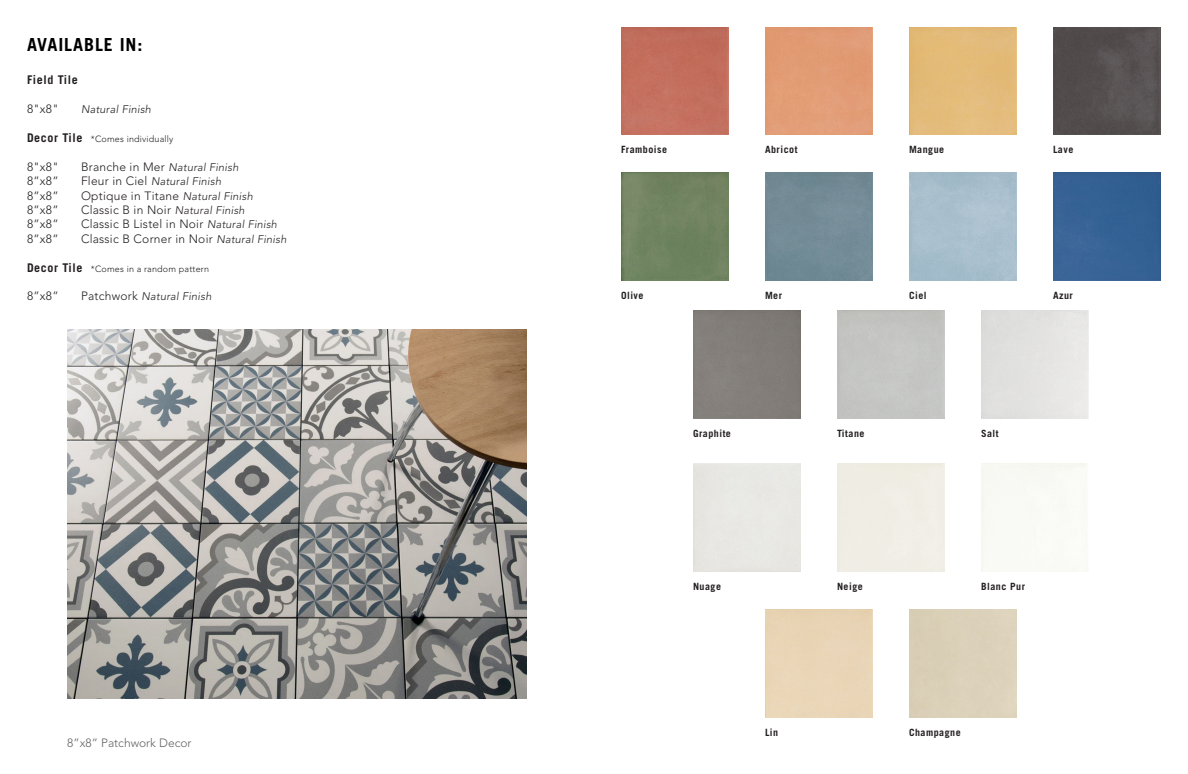
<style>
.page{position:relative;width:1188px;height:774px;background:#fff}
.page>*{position:absolute;margin:0;border:0;box-sizing:border-box;transform-origin:0 0}
.t1{font:700 18px "Trade Gothic LT Std";letter-spacing:.05em;color:#000}
.t2{font:300 12px "Avenir";letter-spacing:.02em;color:#231f20}
.t3{font:300 12px "Avenir";color:#636366}
.t4{font:700 12px "Trade Gothic LT Std";letter-spacing:.05em;color:#231f20}
.t5{font:italic 300 11px "Avenir";letter-spacing:.02em;color:#231f20}
.t6{font:700 10px "Trade Gothic LT Std";letter-spacing:.05em;color:#231f20}
.t7{font:300 9px "Avenir";letter-spacing:.02em;color:#231f20}
.s1{font-family:"Trade Gothic LT Std";font-weight:700;font-size:12px}
.s2{font-style:normal;font-size:12px}
.s3{font-style:italic;font-size:11px}
</style>
<div class="page">
<div style="left:621px;top:27px;width:108px;height:108px;background:#c36f5e"></div>
<img style="left:1053px;top:27px;width:108px;height:108px">
<div style="left:765px;top:27px;width:108px;height:108px;background:#e19c75"></div>
<div style="left:1053px;top:173px;width:108px;height:108px;background:#356194"></div>
<img style="left:909px;top:27px;width:108px;height:108px">
<div style="left:693px;top:310px;width:108px;height:108px;background:#827d79"></div>
<img style="left:621px;top:173px;width:108px;height:108px">
<div style="left:765px;top:173px;width:108px;height:108px;background:#738b96"></div>
<img style="left:67px;top:329px;width:460px;height:370px">
<p class="t1" style="left:27px;top:34px;width:117px">AVAILABLE IN:</p>
<p class="t4" style="left:27px;top:73px;width:52px">Field Tile</p>
<p class="t2" style="left:27px;top:102px;width:33px">8"x8"</p>
<p class="t5" style="left:81px;top:103px;width:72px">Natural Finish</p>
<p class="t7" style="left:27px;top:134px;width:148px"><span class="s1">Decor Tile</span> *Comes individually</p>
<p class="t2" style="left:27px;top:160px;width:33px">8"x8"</p>
<p class="t5" style="left:81px;top:160px;width:159px"><span class="s2">Branche in Mer</span> Natural Finish</p>
<p class="t2" style="left:27px;top:174px;width:33px">8”x8”</p>
<p class="t5" style="left:81px;top:175px;width:142px"><span class="s2">Fleur in Ciel</span> Natural Finish</p>
<p class="t2" style="left:27px;top:188px;width:33px">8”x8”</p>
<p class="t2" style="left:81px;top:188px;width:173px">Optique in Titane <span class="s3">Natural Finish</span></p>
<p class="t2" style="left:27px;top:203px;width:33px">8”x8”</p>
<p class="t2" style="left:81px;top:203px;width:165px">Classic B in Noir <span class="s3">Natural Finish</span></p>
<p class="t2" style="left:27px;top:217px;width:33px">8”x8”</p>
<p class="t2" style="left:81px;top:217px;width:198px">Classic B Listel in Noir <span class="s3">Natural Finish</span></p>
<p class="t2" style="left:27px;top:232px;width:33px">8”x8”</p>
<p class="t2" style="left:81px;top:232px;width:207px">Classic B Corner in Noir <span class="s3">Natural Finish</span></p>
<p class="t7" style="left:27px;top:263px;width:184px"><span class="s1">Decor Tile</span> *Comes in a random pattern</p>
<p class="t2" style="left:27px;top:289px;width:33px">8”x8”</p>
<p class="t5" style="left:81px;top:290px;width:132px"><span class="s2">Patchwork</span> Natural Finish</p>
<p class="t3" style="left:67px;top:736px;width:126px">8”x8” Patchwork Decor</p>
<p class="t6" style="left:621px;top:144px;width:48px">Framboise</p>
<p class="t6" style="left:765px;top:144px;width:34px">Abricot</p>
<p class="t6" style="left:1053px;top:144px;width:22px">Lave</p>
<p class="t6" style="left:909px;top:144px;width:37px">Mangue</p>
<p class="t6" style="left:621px;top:289px;width:24px">Olive</p>
<p class="t6" style="left:765px;top:289px;width:19px">Mer</p>
<p class="t6" style="left:909px;top:289px;width:19px">Ciel</p>
<p class="t6" style="left:693px;top:427px;width:39px">Graphite</p>
<p class="t6" style="left:837px;top:427px;width:29px">Titane</p>
<p class="t6" style="left:981px;top:427px;width:19px">Salt</p>
<p class="t6" style="left:1053px;top:289px;width:21px">Azur</p>
<p class="t6" style="left:693px;top:580px;width:30px">Nuage</p>
<p class="t6" style="left:837px;top:580px;width:27px">Neige</p>
<p class="t6" style="left:981px;top:580px;width:46px">Blanc Pur</p>
<p class="t6" style="left:765px;top:726px;width:15px">Lin</p>
<p class="t6" style="left:909px;top:726px;width:53px">Champagne</p>
</div>
